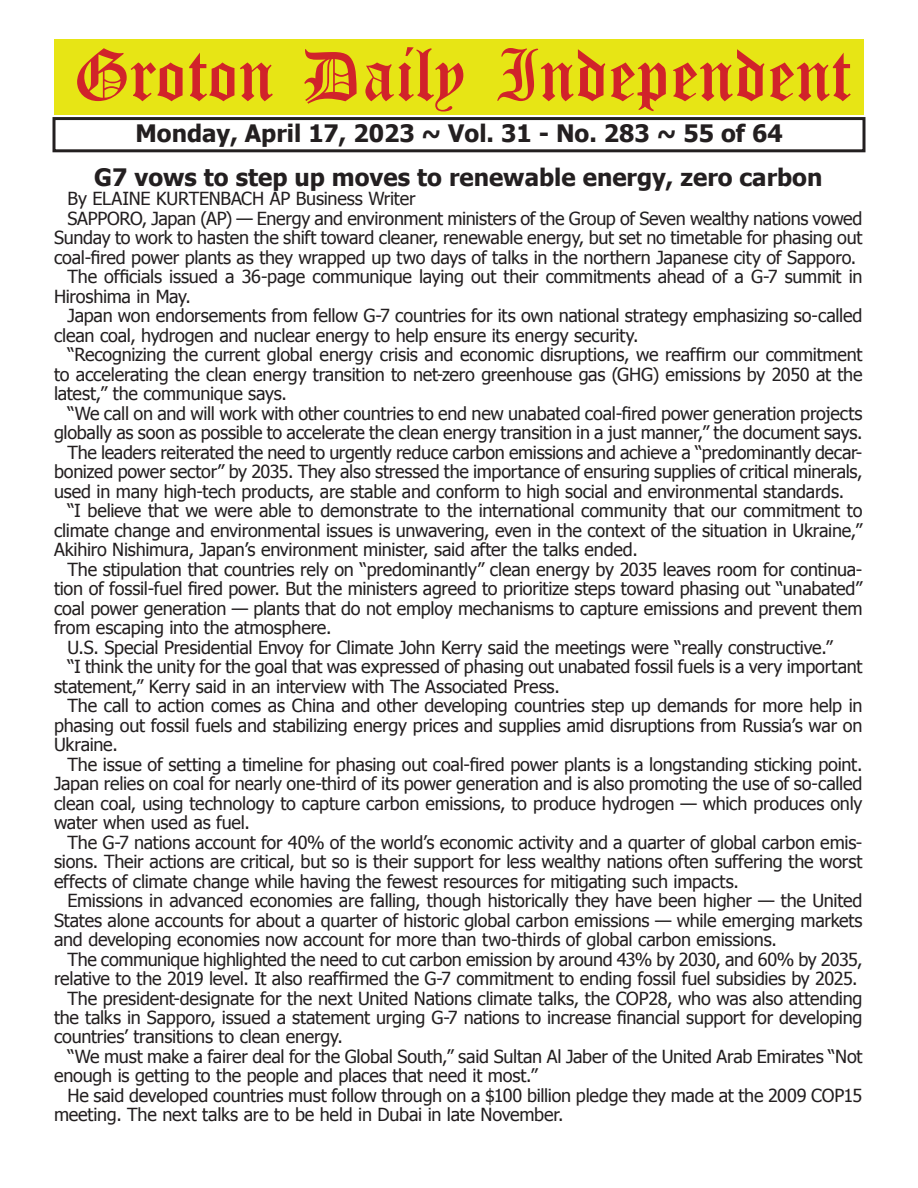
<style>
.page{position:relative;width:918px;height:1188px;background:#fff}
.page>*{position:absolute;margin:0;border:0;box-sizing:border-box;transform-origin:0 0}
.t1{font:54px "Old English Five";color:#d1232a}
.t2{font:700 24px "Tahoma";color:#231f20}
.t3{font:18px "Tahoma";letter-spacing:-.015em;color:#231f20}
</style>
<div class="page">
<div style="left:52px;top:117px;width:814px;height:35px;border:3px solid #231f20"></div>
<div style="left:54px;top:40px;width:810px;height:75px;background:#e7e515"></div>
<h1 class="t1" style="left:73px;top:50px;width:779px">Groton Daily Independent</h1>
<h2 class="t2" style="left:135px;top:116px;width:649px">Monday, April 17, 2023 ~ Vol. 31 - No. 283 ~ 55 of 64</h2>
<h2 class="t2" style="left:94px;top:160px;width:730px">G7 vows to step up moves to renewable energy, zero carbon</h2>
<p class="t3" style="left:68px;top:187px;width:350px">By ELAINE KURTENBACH AP Business Writer</p>
<p class="t3" style="left:68px;top:206px;width:797px">SAPPORO, Japan (AP) — Energy and environment ministers of the Group of Seven wealthy nations vowed</p>
<p class="t3" style="left:54px;top:226px;width:810px">Sunday to work to hasten the shift toward cleaner, renewable energy, but set no timetable for phasing out</p>
<p class="t3" style="left:54px;top:245px;width:804px">coal-fired power plants as they wrapped up two days of talks in the northern Japanese city of Sapporo.</p>
<p class="t3" style="left:68px;top:265px;width:796px">The officials issued a 36-page communique laying out their commitments ahead of a G-7 summit in</p>
<p class="t3" style="left:54px;top:284px;width:139px">Hiroshima in May.</p>
<p class="t3" style="left:68px;top:304px;width:797px">Japan won endorsements from fellow G-7 countries for its own national strategy emphasizing so-called</p>
<p class="t3" style="left:54px;top:323px;width:586px">clean coal, hydrogen and nuclear energy to help ensure its energy security.</p>
<p class="t3" style="left:68px;top:343px;width:797px">“Recognizing the current global energy crisis and economic disruptions, we reaffirm our commitment</p>
<p class="t3" style="left:54px;top:362px;width:810px">to accelerating the clean energy transition to net-zero greenhouse gas (GHG) emissions by 2050 at the</p>
<p class="t3" style="left:54px;top:382px;width:235px">latest,” the communique says.</p>
<p class="t3" style="left:68px;top:401px;width:796px">“We call on and will work with other countries to end new unabated coal-fired power generation projects</p>
<p class="t3" style="left:54px;top:421px;width:810px">globally as soon as possible to accelerate the clean energy transition in a just manner,” the document says.</p>
<p class="t3" style="left:68px;top:440px;width:796px">The leaders reiterated the need to urgently reduce carbon emissions and achieve a “predominantly decar-</p>
<p class="t3" style="left:54px;top:460px;width:810px">bonized power sector” by 2035. They also stressed the importance of ensuring supplies of critical minerals,</p>
<p class="t3" style="left:54px;top:479px;width:792px">used in many high-tech products, are stable and conform to high social and environmental standards.</p>
<p class="t3" style="left:68px;top:499px;width:797px">“I believe that we were able to demonstrate to the international community that our commitment to</p>
<p class="t3" style="left:54px;top:518px;width:810px">climate change and environmental issues is unwavering, even in the context of the situation in Ukraine,”</p>
<p class="t3" style="left:54px;top:538px;width:585px">Akihiro Nishimura, Japan’s environment minister, said after the talks ended.</p>
<p class="t3" style="left:68px;top:557px;width:796px">The stipulation that countries rely on “predominantly” clean energy by 2035 leaves room for continua-</p>
<p class="t3" style="left:54px;top:577px;width:810px">tion of fossil-fuel fired power. But the ministers agreed to prioritize steps toward phasing out “unabated”</p>
<p class="t3" style="left:54px;top:596px;width:810px">coal power generation — plants that do not employ mechanisms to capture emissions and prevent them</p>
<p class="t3" style="left:54px;top:616px;width:279px">from escaping into the atmosphere.</p>
<p class="t3" style="left:68px;top:635px;width:767px">U.S. Special Presidential Envoy for Climate John Kerry said the meetings were “really constructive.”</p>
<p class="t3" style="left:68px;top:654px;width:796px">“I think the unity for the goal that was expressed of phasing out unabated fossil fuels is a very important</p>
<p class="t3" style="left:54px;top:674px;width:507px">statement,” Kerry said in an interview with The Associated Press.</p>
<p class="t3" style="left:68px;top:693px;width:797px">The call to action comes as China and other developing countries step up demands for more help in</p>
<p class="t3" style="left:54px;top:713px;width:810px">phasing out fossil fuels and stabilizing energy prices and supplies amid disruptions from Russia’s war on</p>
<p class="t3" style="left:54px;top:732px;width:65px">Ukraine.</p>
<p class="t3" style="left:68px;top:752px;width:796px">The issue of setting a timeline for phasing out coal-fired power plants is a longstanding sticking point.</p>
<p class="t3" style="left:54px;top:771px;width:810px">Japan relies on coal for nearly one-third of its power generation and is also promoting the use of so-called</p>
<p class="t3" style="left:54px;top:791px;width:810px">clean coal, using technology to capture carbon emissions, to produce hydrogen — which produces only</p>
<p class="t3" style="left:54px;top:810px;width:197px">water when used as fuel.</p>
<p class="t3" style="left:68px;top:830px;width:796px">The G-7 nations account for 40% of the world’s economic activity and a quarter of global carbon emis-</p>
<p class="t3" style="left:54px;top:849px;width:810px">sions. Their actions are critical, but so is their support for less wealthy nations often suffering the worst</p>
<p class="t3" style="left:54px;top:869px;width:686px">effects of climate change while having the fewest resources for mitigating such impacts.</p>
<p class="t3" style="left:68px;top:888px;width:797px">Emissions in advanced economies are falling, though historically they have been higher — the United</p>
<p class="t3" style="left:54px;top:908px;width:810px">States alone accounts for about a quarter of historic global carbon emissions — while emerging markets</p>
<p class="t3" style="left:54px;top:927px;width:724px">and developing economies now account for more than two-thirds of global carbon emissions.</p>
<p class="t3" style="left:68px;top:947px;width:796px">The communique highlighted the need to cut carbon emission by around 43% by 2030, and 60% by 2035,</p>
<p class="t3" style="left:54px;top:966px;width:805px">relative to the 2019 level. It also reaffirmed the G-7 commitment to ending fossil fuel subsidies by 2025.</p>
<p class="t3" style="left:68px;top:986px;width:796px">The president-designate for the next United Nations climate talks, the COP28, who was also attending</p>
<p class="t3" style="left:54px;top:1005px;width:810px">the talks in Sapporo, issued a statement urging G-7 nations to increase financial support for developing</p>
<p class="t3" style="left:54px;top:1025px;width:291px">countries’ transitions to clean energy.</p>
<p class="t3" style="left:68px;top:1044px;width:797px">“We must make a fairer deal for the Global South,” said Sultan Al Jaber of the United Arab Emirates “Not</p>
<p class="t3" style="left:54px;top:1064px;width:485px">enough is getting to the people and places that need it most.”</p>
<p class="t3" style="left:68px;top:1083px;width:796px">He said developed countries must follow through on a $100 billion pledge they made at the 2009 COP15</p>
<p class="t3" style="left:54px;top:1103px;width:511px">meeting. The next talks are to be held in Dubai in late November.</p>
</div>
